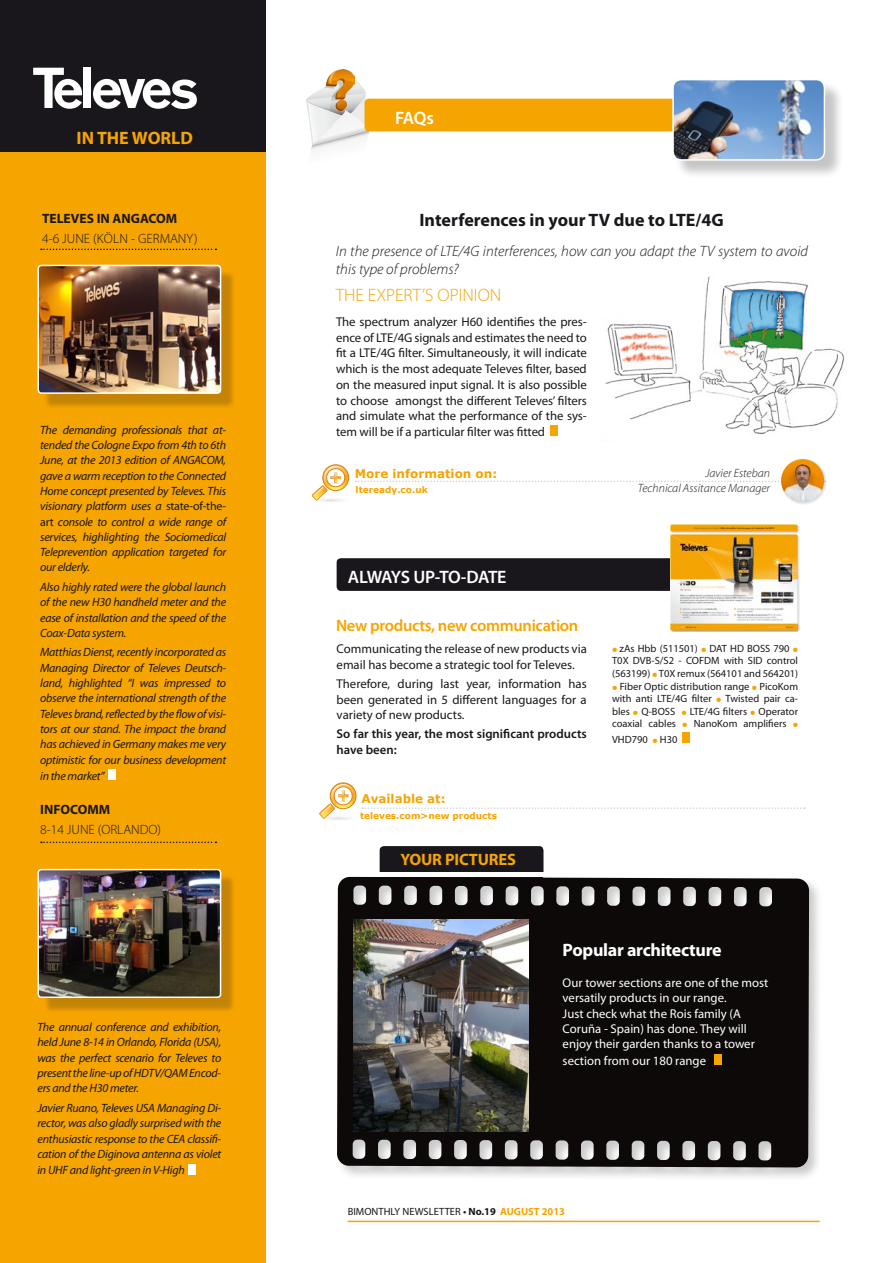
<style>
.page{position:relative;width:893px;height:1263px;background:#fff}
.page>*{position:absolute;margin:0;border:0;box-sizing:border-box;transform-origin:0 0}
.t1{font:700 18px "Myriad Pro";color:#1a171c}
.t2{font:600 18px "Myriad Pro";letter-spacing:-.03em;color:#fff}
.t3{font:700 18px "Myriad Pro";letter-spacing:-.015em;color:#fff}
.t4{font:300 18px "Myriad Pro";color:#f6a400}
.t5{font:700 18px "Myriad Pro";color:#f6a400}
.t6{font:600 16.5px "Myriad Pro";letter-spacing:-.02em;color:#f6a400}
.t7{font:700 16.5px "Myriad Pro";letter-spacing:-.01em;color:#f6a400}
.t8{font:italic 300 15px/18px "Myriad Pro";color:#1a171c}
.t9{font:300 13.5px "Myriad Pro";color:#1a171c}
.t10{font:700 13.5px "Myriad Pro";color:#1a171c}
.t11{font:12.75px/15.8px "Myriad Pro";color:#1a171c;text-align:justify}
.t12{font:12.75px/15.3px "Myriad Pro";color:#fff}
.t13{font:600 12.75px/15.3px "Myriad Pro";color:#1a171c}
.t14{font:italic 12px/15.3px "Myriad Pro";letter-spacing:-.02em;color:#1a171c;text-align:justify}
.t15{font:italic 300 12px/14.4px "Myriad Pro";color:#1a171c;text-align:right}
.t16{font:700 12px "Verdana";color:#f6a400}
.t17{font:10.5px "Myriad Pro";color:#1a171c}
.t18{font:700 9px "Verdana";color:#f6a400}
.s1{font-style:normal}
.s2{font-weight:600}
.s3{font-weight:700}
.s4{font-weight:700;color:#f6a400}
</style>
<div class="page">
<svg style="left:306px;top:80px;width:64px;height:70px"></svg>
<img style="left:327px;top:69px;width:28px;height:42px">
<div style="left:0;top:0;width:265px;height:1263px;background:#f6a400"></div>
<div style="left:0;top:0;width:265px;height:151px;background:#1a171c"></div>
<div style="left:365px;top:99px;width:460px;height:32px;background:#f6a400;border-radius:4px"></div>
<div style="left:84px;top:68px;width:7px;height:40px;background:#fff"></div>
<svg style="left:93px;top:78px;width:104px;height:31px"></svg>
<svg style="left:33px;top:68px;width:50px;height:41px"></svg>
<div style="left:550px;top:425px;width:8px;height:11px;background:#f6a400"></div>
<svg style="left:311px;top:464px;width:468px;height:38px"></svg>
<div style="left:380px;top:846px;width:163px;height:34px;background:#1a171c;border-radius:4px"></div>
<div style="left:367px;top:872px;width:233px;height:5px;background:#fff"></div>
<div style="left:335px;top:875px;width:488px;height:306px;background:#1a171c;opacity:.23"></div>
<svg style="left:337px;top:877px;width:472px;height:290px;background:#1f1b1b"></svg>
<div style="left:674px;top:81px;width:170px;height:98px;background:#1a171c;opacity:.25"></div>
<img style="left:674px;top:81px;width:150px;height:79px">
<div style="left:672px;top:79px;width:153px;height:82px;border:2px solid #fff;border-radius:9px"></div>
<div style="left:108px;top:769px;width:8px;height:11px;background:#fff"></div>
<div style="left:189px;top:1164px;width:7px;height:10px;background:#fff"></div>
<div style="left:43px;top:270px;width:193px;height:139px;background:#1a171c;opacity:.23"></div>
<img style="left:38px;top:265px;width:183px;height:128px">
<div style="left:37px;top:265px;width:184px;height:129px;border:2px solid #fff;border-radius:3px"></div>
<div style="left:43px;top:875px;width:193px;height:138px;background:#1a171c;opacity:.23"></div>
<img style="left:40px;top:870px;width:181px;height:127px">
<div style="left:37px;top:869px;width:184px;height:129px;border:2px solid #fff;border-radius:3px"></div>
<svg style="left:41px;top:841px;width:175px;height:2px"></svg>
<svg style="left:41px;top:249px;width:175px;height:1px"></svg>
<div style="left:337px;top:558px;width:460px;height:33px;background:#1a171c;border-radius:4px"></div>
<svg style="left:319px;top:782px;width:486px;height:38px"></svg>
<hr style="left:348px;top:1220px;width:472px;height:2px;background:#f6a400">
<div style="left:780px;top:458px;width:47px;height:47px;background:#1a171c;opacity:.15"></div>
<img style="left:781px;top:459px;width:43px;height:43px;border-radius:22px">
<img style="left:354px;top:919px;width:175px;height:212px">
<div style="left:714px;top:1054px;width:7px;height:11px;background:#f6a400"></div>
<div style="left:682px;top:732px;width:8px;height:11px;background:#f6a400"></div>
<img style="left:605px;top:276px;width:239px;height:158px">
<img style="left:670px;top:525px;width:130px;height:106px">
<h1 class="t5" style="left:77px;top:126px;width:118px">IN THE WORLD</h1>
<p class="t10" style="left:42px;top:210px;width:137px">TELEVES IN ANGACOM</p>
<p class="t9" style="left:42px;top:230px;width:157px">4-6 JUNE (Köln - GERMANY)</p>
<p class="t14" style="left:40px;top:422px;width:188px">The demanding professionals that at&shy;tended the Cologne Expo from 4th to 6th June, at the 2013 edition of ANGACOM, gave a warm reception to the Connected Home concept presented by Televes. This visionary platform uses a <span class="s1">state-of-the&shy;art</span> console to control a wide range of services, highlighting the Sociomedical Teleprevention application targeted for our elderly.</p>
<p class="t14" style="left:40px;top:579px;width:188px">Also highly rated were the global launch of the new H30 handheld meter and the ease of installation and the speed of the Coax-Data system.</p>
<p class="t14" style="left:40px;top:645px;width:188px">Matthias Dienst, recently incorporated as Managing Director of Televes Deutsch&shy;land, highlighted “I was impressed to observe the international strength of the Televes brand, reflected by the flow of visi&shy;tors at our stand. The impact the brand has achieved in Germany makes me very optimistic for our business development</p>
<p class="t14" style="left:40px;top:768px;width:66px">in the market”</p>
<p class="t10" style="left:40px;top:801px;width:72px">INFOCOMM</p>
<p class="t9" style="left:40px;top:821px;width:123px">8-14 JUNE (ORLANDO)</p>
<p class="t14" style="left:37px;top:1019px;width:185px">The annual conference and exhibition, held June 8-14 in Orlando, Florida (USA), was the perfect scenario for Televes to present the line-up of HDTV/QAM Encod&shy;ers and the H30 meter.</p>
<p class="t14" style="left:37px;top:1100px;width:185px">Javier Ruano, Televes USA Managing Di&shy;rector, was also gladly surprised with the enthusiastic response to the CEA classifi&shy;cation of the Diginova antenna as violet</p>
<p class="t14" style="left:37px;top:1162px;width:149px">in UHF and light-green in V-High</p>
<h1 class="t2" style="left:395px;top:107px;width:40px">FAQs</h1>
<h1 class="t1" style="left:419px;top:208px;width:306px">Interferences in your TV due to LTE/4G</h1>
<p class="t8" style="left:336px;top:242px;width:473px">In the presence of LTE/4G interferences, how can you adapt the TV system to avoid this type of problems?</p>
<h1 class="t4" style="left:336px;top:284px;width:167px">THE EXPERT’S OPINION</h1>
<p class="t11" style="left:336px;top:314px;width:252px">The spectrum analyzer H60 identifies the pres&shy;ence of LTE/4G signals and estimates the need to fit a LTE/4G filter. Simultaneously, it will indicate which is the most adequate Televes filter, based on the measured input signal. It is also possible to choose amongst the different Televes’ filters and simulate what the performance of the sys&shy;tem will be if a particular filter was fitted</p>
<p class="t16" style="left:355px;top:465px;width:144px">More information on:</p>
<p class="t18" style="left:356px;top:483px;width:74px">lteready.co.uk</p>
<p class="t15" style="left:638px;top:466px;width:134px">Javier Esteban<br>Technical Assitance Manager</p>
<h1 class="t2" style="left:348px;top:565px;width:160px">ALWAYS UP-TO-DATE</h1>
<h2 class="t6" style="left:336px;top:615px;width:244px">New products, new communication</h2>
<p class="t11" style="left:337px;top:641px;width:252px;line-height:15.3px">Communicating the release of new products via email has become a strategic tool for Televes.</p>
<p class="t11" style="left:337px;top:676px;width:252px;line-height:15.3px">Therefore, during last year, information has been generated in 5 different languages for a variety of new products.</p>
<p class="t13" style="left:337px;top:726px;width:252px">So far this year, the most significant products have been:</p>
<p class="t16" style="left:361px;top:790px;width:86px">Available at:</p>
<p class="t18" style="left:360px;top:810px;width:138px">televes.com&gt;new products</p>
<h2 class="t7" style="left:400px;top:848px;width:117px">YOUR PICTURES</h2>
<p class="t17" style="left:620px;top:642px;width:172px">zAs Hbb (511501) DAT HD BOSS 790</p>
<p class="t17" style="left:612px;top:654px;width:188px">T0X DVB-S/S2 - COFDM with SID control</p>
<p class="t17" style="left:612px;top:667px;width:188px">(563199) T0X remux (564101 and 564201)</p>
<p class="t17" style="left:620px;top:680px;width:180px">Fiber Optic distribution range PicoKom</p>
<p class="t17" style="left:612px;top:692px;width:101px">with anti LTE/4G filter</p>
<p class="t17" style="left:726px;top:692px;width:74px">Twisted pair ca-</p>
<p class="t17" style="left:612px;top:705px;width:65px">bles Q-BOSS</p>
<p class="t17" style="left:690px;top:705px;width:110px">LTE/4G filters Operator</p>
<p class="t17" style="left:612px;top:717px;width:66px">coaxial cables</p>
<p class="t17" style="left:694px;top:717px;width:94px">NanoKom amplifiers</p>
<p class="t17" style="left:612px;top:733px;width:67px">VHD790 H30</p>
<h1 class="t3" style="left:563px;top:938px;width:160px">Popular architecture</h1>
<p class="t12" style="left:563px;top:975px;width:207px">Our tower sections are one of the most versatily products in our range.<br>Just check what the Rois family (A Coruña - Spain) has done. They will enjoy their garden thanks to a tower</p>
<p class="t12" style="left:563px;top:1052px;width:145px">section from our 180 range</p>
<p class="t17" style="left:348px;top:1205px;width:219px">BIMONTHLY NEWSLETTER <span class="s2">•</span> <span class="s3">No.19</span> <span class="s4">AUGUST 2013</span></p>
</div>
